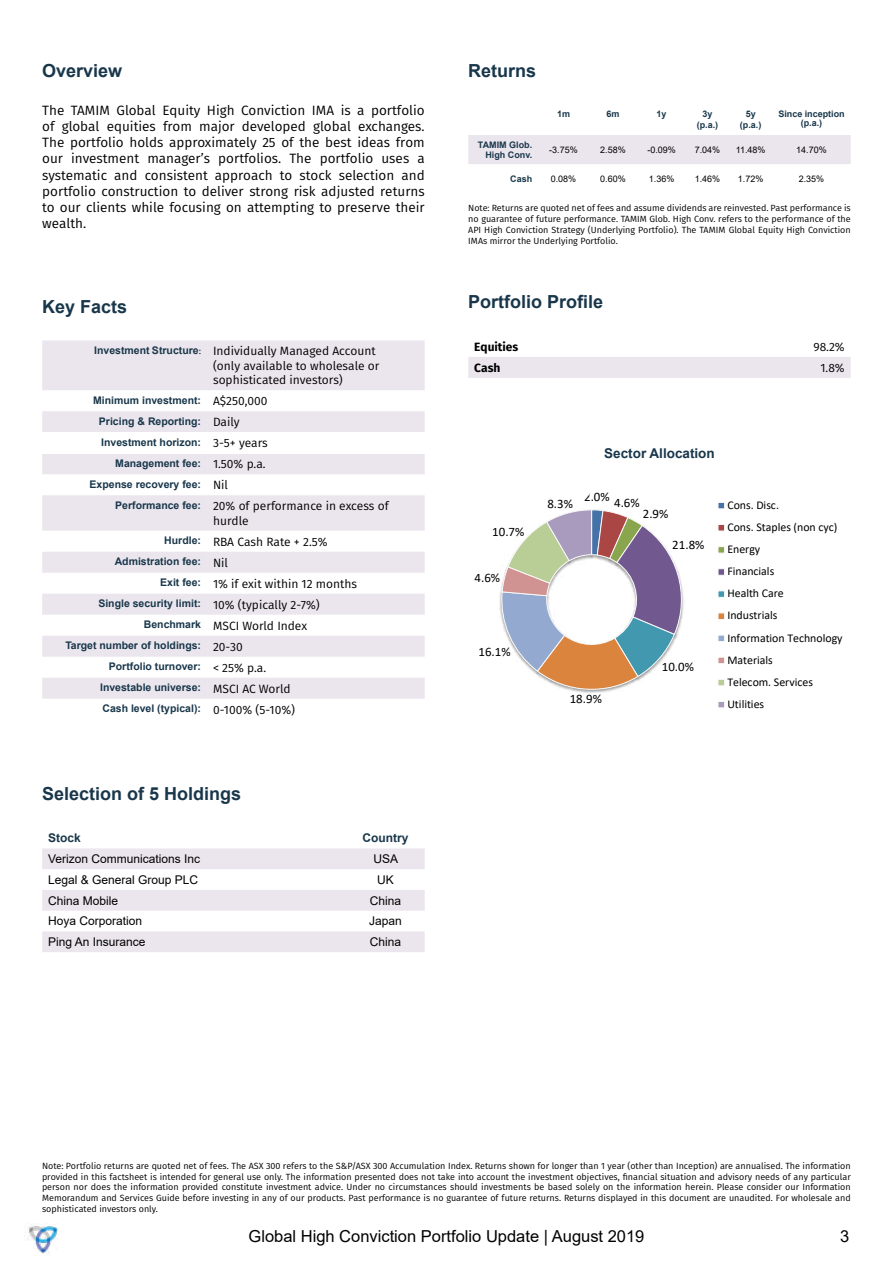
<style>
.page{position:relative;width:893px;height:1263px;background:#fff}
.page>*{position:absolute;margin:0;border:0;box-sizing:border-box;transform-origin:0 0}
.t1{font:700 18px "Arial";color:#19374b}
.t2{font:16.5px "Arial";color:#000}
.t3{font:13.5px/16.2px "Fira Sans";color:#000;text-align:justify}
.t4{font:700 13.5px "Arial";color:#19374b}
.t5{font:12.9px "Calibri";letter-spacing:.005em;color:#000}
.t6{font:12px/14.4px "Fira Sans";color:#000}
.t7{font:12px "Arial";color:#000}
.t8{font:700 12px "Fira Sans";color:#000}
.t9{font:700 12px "Arial";color:#19374b}
.t10{font:11.85px/22px "Calibri";color:#000}
.t11{font:700 10.5px "Arial";color:#19374b}
.t12{font:9px/10.8px "Fira Sans";color:#000;text-align:justify}
.t13{font:700 9px/10.8px "Arial";color:#19374b;text-align:center}
.t14{font:9px "Arial";color:#000}
.s1{font-family:"Arial";font-weight:700;font-size:10.5px;color:#19374b}
.s2{font-family:"Minion Pro";font-size:10.5px}
.s3{font-family:"Fira Sans";font-weight:400;font-size:12px;color:#000}
</style>
<div class="page">
<img style="left:24px;top:1223px;width:34px;height:32px">
<div style="left:468px;top:135px;width:383px;height:29px;background:#ebe6ee"></div>
<div style="left:468px;top:357px;width:383px;height:21px;background:#ebe6ee"></div>
<svg style="left:499px;top:509px;width:185px;height:184px"></svg>
<div style="left:718px;top:502px;width:7px;height:7px;background:#4572a7;border:1px solid #f9f9f9"></div>
<div style="left:718px;top:524px;width:7px;height:7px;background:#aa4643;border:1px solid #f9f9f9"></div>
<div style="left:718px;top:546px;width:7px;height:7px;background:#89a54e;border:1px solid #f9f9f9"></div>
<div style="left:718px;top:568px;width:7px;height:8px;background:#71588f;border:1px solid #f9f9f9"></div>
<div style="left:718px;top:590px;width:7px;height:8px;background:#4198af;border:1px solid #f9f9f9"></div>
<div style="left:718px;top:612px;width:7px;height:8px;background:#db843d;border:1px solid #f9f9f9"></div>
<div style="left:718px;top:635px;width:7px;height:7px;background:#93a9cf;border:1px solid #f9f9f9"></div>
<div style="left:718px;top:657px;width:7px;height:7px;background:#d19392;border:1px solid #f9f9f9"></div>
<div style="left:718px;top:679px;width:7px;height:7px;background:#b9cd96;border:1px solid #f9f9f9"></div>
<div style="left:718px;top:701px;width:7px;height:7px;background:#a99bbd;border:1px solid #f9f9f9"></div>
<svg style="left:42px;top:340px;width:165px;height:359px;fill:#ebe6ee"></svg>
<svg style="left:207px;top:340px;width:218px;height:359px;fill:#ebe6ee"></svg>
<div style="left:42px;top:432px;width:165px;height:21px;background:#fff"></div>
<div style="left:207px;top:432px;width:218px;height:21px;background:#fff"></div>
<svg style="left:42px;top:848px;width:383px;height:104px"></svg>
<h1 class="t1" style="left:42px;top:58px;width:82px">Overview</h1>
<p class="t3" style="left:42px;top:102px;width:384px">The TAMIM Global Equity High Conviction IMA is a portfolio of global equities from major developed global exchanges.<br>The portfolio holds approximately 25 of the best ideas from our investment manager’s portfolios. The portfolio uses a systematic and consistent approach to stock selection and portfolio construction to deliver strong risk adjusted returns to our clients while focusing on attempting to preserve their wealth.</p>
<h1 class="t1" style="left:42px;top:294px;width:87px">Key Facts</h1>
<h3 class="t6" style="left:213px;top:344px;width:168px;text-indent:-119px"><span class="s1">Investment Structure</span><span class="s2">:</span> Individually Managed Account (only available to wholesale or sophisticated investors)</h3>
<p class="t11" style="left:93px;top:393px;width:176px">Minimum investment: <span class="s3">A$250,000</span></p>
<p class="t11" style="left:99px;top:414px;width:142px">Pricing &amp; Reporting: <span class="s3">Daily</span></p>
<p class="t11" style="left:101px;top:435px;width:168px">Investment horizon: <span class="s3">3-5+ years</span></p>
<p class="t11" style="left:115px;top:456px;width:152px">Management fee: <span class="s3">1.50% p.a.</span></p>
<p class="t11" style="left:90px;top:477px;width:140px">Expense recovery fee: <span class="s3">Nil</span></p>
<h3 class="t6" style="left:213px;top:499px;width:177px;text-indent:-98px"><span class="s1">Performance fee:</span> 20% of performance in excess of hurdle</h3>
<h3 class="t6" style="left:164px;top:534px;width:165px"><span class="s1">Hurdle:</span> RBA Cash Rate + 2.5%</h3>
<p class="t11" style="left:115px;top:554px;width:115px">Admistration fee: <span class="s3">Nil</span></p>
<h3 class="t6" style="left:160px;top:576px;width:198px"><span class="s1">Exit fee:</span> 1% if exit within 12 months</h3>
<p class="t11" style="left:98px;top:596px;width:223px">Single security limit: <span class="s3">10% (typically 2-7%)</span></p>
<h3 class="t6" style="left:144px;top:618px;width:165px"><span class="s1">Benchmark</span> MSCI World Index</h3>
<p class="t11" style="left:65px;top:638px;width:179px">Target number of holdings: <span class="s3">20-30</span></p>
<p class="t11" style="left:109px;top:659px;width:159px">Portfolio turnover: <span class="s3">&lt; 25% p.a.</span></p>
<p class="t11" style="left:100px;top:680px;width:192px">Investable universe: <span class="s3">MSCI AC World</span></p>
<p class="t11" style="left:102px;top:701px;width:194px">Cash level (typical): <span class="s3">0-100% (5-10%)</span></p>
<h1 class="t1" style="left:42px;top:781px;width:201px">Selection of 5 Holdings</h1>
<h3 class="t9" style="left:48px;top:830px;width:34px">Stock</h3>
<h3 class="t9" style="left:363px;top:830px;width:47px">Country</h3>
<h3 class="t7" style="left:48px;top:851px;width:154px">Verizon Communications Inc</h3>
<h3 class="t7" style="left:374px;top:851px;width:26px">USA</h3>
<h3 class="t7" style="left:48px;top:871px;width:152px">Legal &amp; General Group PLC</h3>
<h3 class="t7" style="left:377px;top:871px;width:18px">UK</h3>
<h3 class="t7" style="left:48px;top:892px;width:72px">China Mobile</h3>
<h3 class="t7" style="left:370px;top:892px;width:33px">China</h3>
<h3 class="t7" style="left:48px;top:913px;width:96px">Hoya Corporation</h3>
<h3 class="t7" style="left:369px;top:913px;width:34px">Japan</h3>
<h3 class="t7" style="left:48px;top:934px;width:99px">Ping An Insurance</h3>
<h3 class="t7" style="left:370px;top:934px;width:33px">China</h3>
<h1 class="t1" style="left:468px;top:58px;width:70px">Returns</h1>
<p class="t13" style="left:557px;top:109px;width:15px">1m</p>
<p class="t13" style="left:606px;top:109px;width:15px">6m</p>
<p class="t13" style="left:657px;top:109px;width:12px">1y</p>
<p class="t13" style="left:697px;top:109px;width:23px">3y (p.a.)</p>
<p class="t13" style="left:740px;top:109px;width:23px">5y (p.a.)</p>
<p class="t13" style="left:778px;top:110px;width:68px;line-height:9px">Since inception (p.a.)</p>
<p class="t13" style="left:478px;top:139px;width:56px;text-align:right">TAMIM Glob.<br>High Conv.</p>
<p class="t14" style="left:549px;top:144px;width:30px">-3.75%</p>
<p class="t14" style="left:600px;top:144px;width:27px">2.58%</p>
<p class="t14" style="left:647px;top:144px;width:30px">-0.09%</p>
<p class="t14" style="left:695px;top:144px;width:27px">7.04%</p>
<p class="t14" style="left:736px;top:144px;width:31px">11.48%</p>
<p class="t14" style="left:796px;top:144px;width:32px">14.70%</p>
<p class="t13" style="left:510px;top:174px;width:24px">Cash</p>
<p class="t14" style="left:551px;top:173px;width:27px">0.08%</p>
<p class="t14" style="left:600px;top:173px;width:27px">0.60%</p>
<p class="t14" style="left:649px;top:173px;width:27px">1.36%</p>
<p class="t14" style="left:695px;top:173px;width:27px">1.46%</p>
<p class="t14" style="left:738px;top:173px;width:27px">1.72%</p>
<p class="t14" style="left:799px;top:173px;width:27px">2.35%</p>
<p class="t12" style="left:468px;top:203px;width:384px">Note: Returns are quoted net of fees and assume dividends are reinvested. Past performance is no guarantee of future performance. TAMIM Glob. High Conv. refers to the performance of the API High Conviction Strategy (Underlying Portfolio). The TAMIM Global Equity High Conviction IMAs mirror the Underlying Portfolio.</p>
<h1 class="t1" style="left:468px;top:289px;width:137px">Portfolio Profile</h1>
<h3 class="t8" style="left:474px;top:338px;width:46px">Equities</h3>
<h3 class="t6" style="left:813px;top:340px;width:33px">98.2%</h3>
<h3 class="t8" style="left:474px;top:359px;width:28px">Cash</h3>
<h3 class="t6" style="left:820px;top:361px;width:26px">1.8%</h3>
<h3 class="t5" style="left:492px;top:523px;width:34px">10.7%</h3>
<h3 class="t5" style="left:475px;top:569px;width:27px">4.6%</h3>
<h3 class="t5" style="left:478px;top:643px;width:34px">16.1%</h3>
<h3 class="t4" style="left:604px;top:444px;width:112px">Sector Allocation</h3>
<h3 class="t5" style="left:584px;top:491px;width:57px">2.0% 4.6%</h3>
<h3 class="t5" style="left:643px;top:505px;width:27px">2.9%</h3>
<h3 class="t5" style="left:672px;top:536px;width:34px">21.8%</h3>
<h3 class="t5" style="left:547px;top:494px;width:27px">8.3%</h3>
<h3 class="t10" style="left:727px;top:494px;width:117px">Cons. Disc.<br>Cons. Staples (non cyc)<br>Energy<br>Financials<br>Health Care<br>Industrials<br>Information Technology<br>Materials<br>Telecom. Services<br>Utilities</h3>
<h3 class="t5" style="left:662px;top:657px;width:34px">10.0%</h3>
<h3 class="t5" style="left:570px;top:690px;width:34px">18.9%</h3>
<p class="t12" style="left:42px;top:1160px;width:810px">Note: Portfolio returns are quoted net of fees. The ASX 300 refers to the S&amp;P/ASX 300 Accumulation Index. Returns shown for longer than 1 year (other than Inception) are annualised. The information provided in this factsheet is intended for general use only. The information presented does not take into account the investment objectives, financial situation and advisory needs of any particular person nor does the information provided constitute investment advice. Under no circumstances should investments be based solely on the information herein. Please consider our Information Memorandum and Services Guide before investing in any of our products. Past performance is no guarantee of future returns. Returns displayed in this document are unaudited. For wholesale and sophisticated investors only.</p>
<h2 class="t2" style="left:248px;top:1225px;width:397px">Global High Conviction Portfolio Update | August 2019</h2>
<h2 class="t2" style="left:840px;top:1225px;width:11px">3</h2>
</div>
